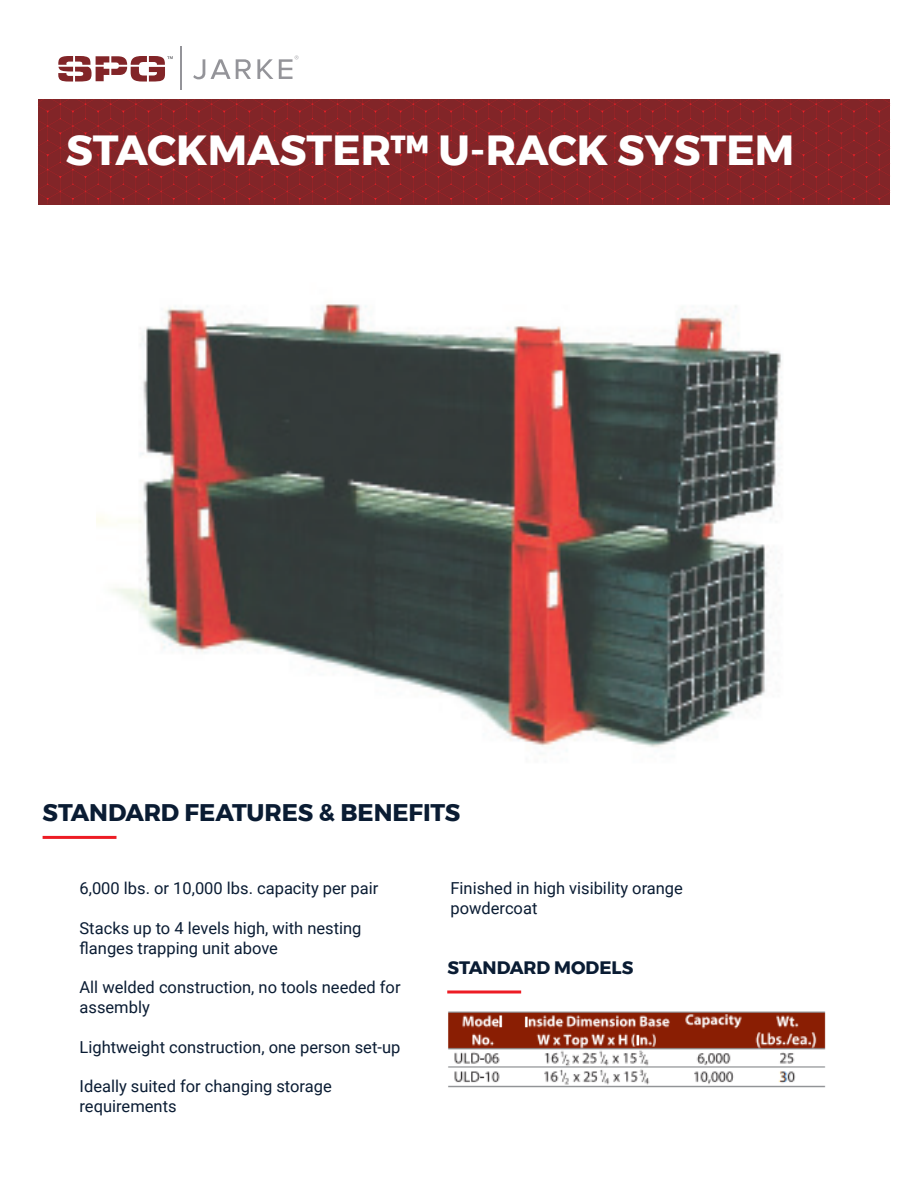
<style>
.page{position:relative;width:918px;height:1188px;background:#fff}
.page>*{position:absolute;margin:0;border:0;box-sizing:border-box;transform-origin:0 0}
.T4{font:700 42px "Montserrat";color:#fff}
.t1{font:700 24px "Montserrat";letter-spacing:-.005em;color:#0a1c33}
.t2{font:700 18px "Montserrat";color:#0a1c33}
.t3{font:16.5px/19.8px "Roboto";color:#0a1c33}
</style>
<div class="page">
<img style="left:97px;top:204px;width:718px;height:547px">
<hr style="left:43px;top:836px;width:74px;height:3px;background:#ed1c24">
<hr style="left:180px;top:47px;width:2px;height:43px;background:#949499">
<svg style="left:58px;top:56px;width:115px;height:26px"></svg>
<svg style="left:193px;top:59px;width:12px;height:20px"></svg>
<svg style="left:211px;top:59px;width:40px;height:20px"></svg>
<svg style="left:257px;top:59px;width:16px;height:20px"></svg>
<svg style="left:279px;top:55px;width:20px;height:24px"></svg>
<svg style="left:38px;top:99px;width:852px;height:105px;background:#852427"></svg>
<img style="left:448px;top:1011px;width:378px;height:77px">
<hr style="left:447px;top:990px;width:74px;height:3px;background:#ed1c24">
<p class="T4" style="left:66px;top:116px;width:730px">STACKMASTER™ U-RACK SYSTEM</p>
<p class="t1" style="left:43px;top:793px;width:419px">STANDARD FEATURES &amp; BENEFITS</p>
<p class="t3" style="left:80px;top:878px;width:300px">6,000 lbs. or 10,000 lbs. capacity per pair</p>
<p class="t3" style="left:80px;top:917px;width:284px">Stacks up to 4 levels high, with nesting flanges trapping unit above</p>
<p class="t3" style="left:80px;top:977px;width:323px">All welded construction, no tools needed for assembly</p>
<p class="t3" style="left:80px;top:1036px;width:322px">Lightweight construction, one person set-up</p>
<p class="t3" style="left:80px;top:1076px;width:254px">Ideally suited for changing storage requirements</p>
<p class="t3" style="left:450px;top:878px;width:234px">Finished in high visibility orange powdercoat</p>
<p class="t2" style="left:448px;top:953px;width:187px">STANDARD MODELS</p>
</div>
